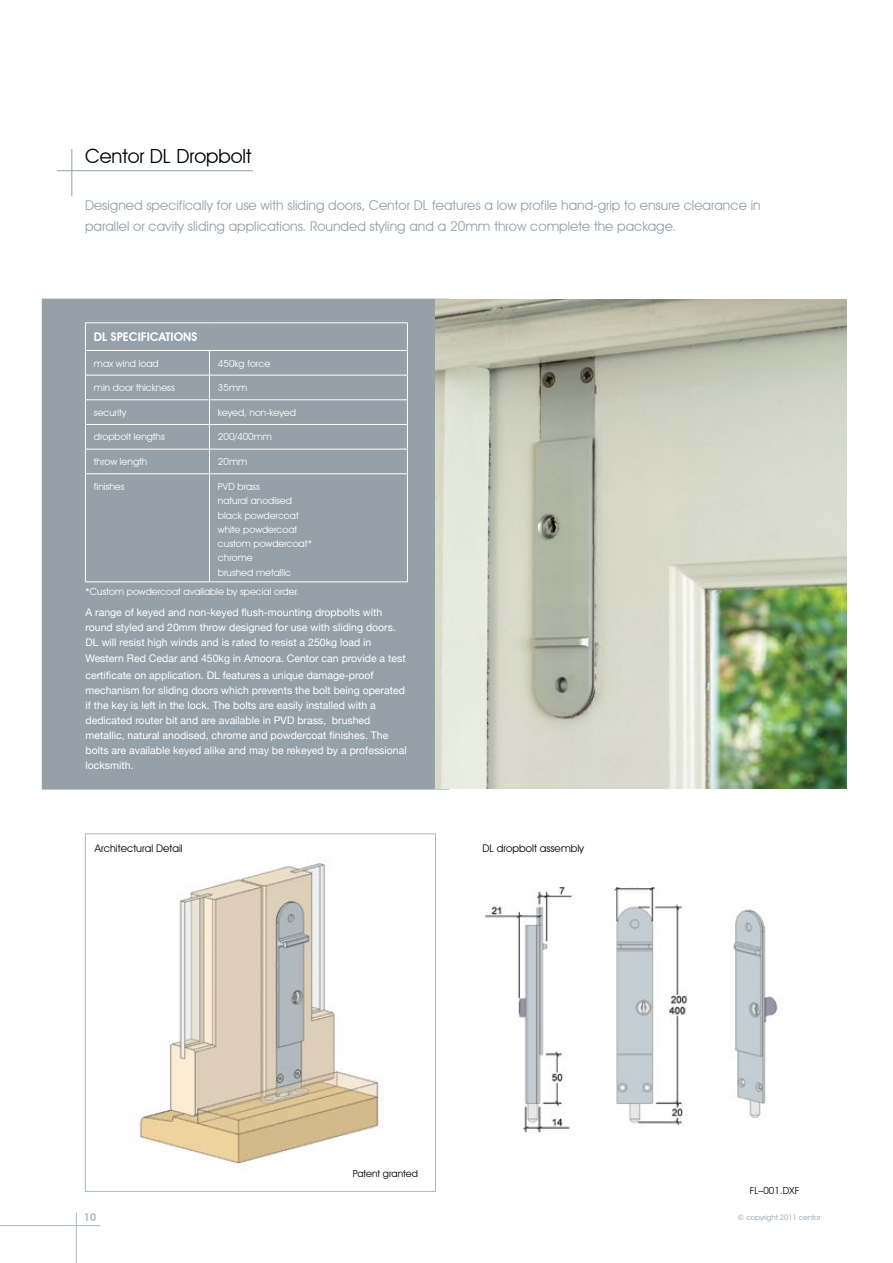
<style>
.page{position:relative;width:893px;height:1263px;background:#fff}
.page>*{position:absolute;margin:0;border:0;box-sizing:border-box;transform-origin:0 0}
.t1{font:19.5px "Avant Garde IT Cby BT";color:#000}
.t2{font:13.5px/21px "Avant Garde IT Cby BT";color:#95a0a9}
.t3{font:600 12px "Avant Garde IT Cby BT";color:#fff}
.t4{font:10.5px/15px "Helvetica Neue";color:#fff}
.t5{font:10.5px "Avant Garde IT Cby BT";color:#000}
.t6{font:600 10.5px "Avant Garde IT Cby BT";color:#adb8bf}
.t7{font:9.75px/14.2px "Avant Garde IT Cby BT";color:#fff}
.t8{font:9.75px "Avant Garde IT Cby BT";color:#000}
.t9{font:7.5px "Avant Garde IT Cby BT";color:#95a0a9}
</style>
<div class="page">
<hr style="left:71px;top:149px;width:1px;height:47px;background:#95a0a9">
<img style="left:139px;top:863px;width:240px;height:301px">
<div style="left:85px;top:833px;width:351px;height:359px;border:1px solid #adb8bf"></div>
<div style="left:42px;top:299px;width:407px;height:490px;background:#95a0a9"></div>
<img style="left:436px;top:299px;width:410px;height:490px">
<hr style="left:85px;top:322px;width:124px;height:1px;background:#fff">
<hr style="left:209px;top:322px;width:199px;height:1px;background:#fff">
<hr style="left:85px;top:350px;width:124px;height:1px;background:#fff">
<hr style="left:209px;top:350px;width:199px;height:1px;background:#fff">
<hr style="left:85px;top:375px;width:124px;height:1px;background:#fff">
<hr style="left:209px;top:375px;width:199px;height:1px;background:#fff">
<hr style="left:85px;top:399px;width:124px;height:1px;background:#fff">
<hr style="left:209px;top:399px;width:199px;height:1px;background:#fff">
<hr style="left:85px;top:424px;width:124px;height:1px;background:#fff">
<hr style="left:209px;top:424px;width:199px;height:1px;background:#fff">
<hr style="left:85px;top:449px;width:124px;height:1px;background:#fff">
<svg style="left:85px;top:323px;width:1px;height:150px"></svg>
<hr style="left:209px;top:449px;width:199px;height:1px;background:#fff">
<svg style="left:209px;top:351px;width:1px;height:122px"></svg>
<svg style="left:407px;top:323px;width:1px;height:150px"></svg>
<hr style="left:85px;top:473px;width:124px;height:1px;background:#fff">
<hr style="left:85px;top:474px;width:1px;height:107px;background:#fff">
<hr style="left:209px;top:473px;width:199px;height:1px;background:#fff">
<hr style="left:209px;top:474px;width:1px;height:107px;background:#fff">
<hr style="left:407px;top:474px;width:1px;height:107px;background:#fff">
<hr style="left:85px;top:581px;width:124px;height:1px;background:#fff">
<hr style="left:209px;top:581px;width:199px;height:1px;background:#fff">
<hr style="left:57px;top:170px;width:196px;height:1px;background:#95a0a9">
<hr style="left:76px;top:1213px;width:1px;height:50px;background:#adb8bf">
<hr style="left:0;top:1225px;width:101px;height:1px;background:#adb8bf">
<img style="left:485px;top:888px;width:293px;height:245px">
<h1 class="t1" style="left:85px;top:144px;width:168px">Centor DL Dropbolt</h1>
<p class="t2" style="left:85px;top:195px;width:677px">Designed specifically for use with sliding doors, Centor DL features a low profile hand-grip to ensure clearance in parallel or cavity sliding applications. Rounded styling and a 20mm throw complete the package.</p>
<p class="t3" style="left:94px;top:330px;width:105px">DL SPECIFICATIONS</p>
<p class="t7" style="left:94px;top:356px;width:66px">max wind load</p>
<p class="t7" style="left:218px;top:356px;width:54px">450kg force</p>
<p class="t7" style="left:94px;top:380px;width:82px">min door thickness</p>
<p class="t7" style="left:218px;top:380px;width:31px">35mm</p>
<p class="t7" style="left:94px;top:405px;width:34px">security</p>
<p class="t7" style="left:218px;top:405px;width:79px">keyed, non-keyed</p>
<p class="t7" style="left:94px;top:430px;width:72px">dropbolt lengths</p>
<p class="t7" style="left:218px;top:430px;width:55px">200/400mm</p>
<p class="t7" style="left:94px;top:454px;width:55px">throw length</p>
<p class="t7" style="left:218px;top:454px;width:31px">20mm</p>
<p class="t7" style="left:94px;top:479px;width:32px">finishes</p>
<p class="t7" style="left:218px;top:479px;width:96px">PVD brass<br>natural anodised black powdercoat white powdercoat custom powdercoat* chrome<br>brushed metallic</p>
<p class="t4" style="left:86px;top:604px;width:312px">A range of keyed and non-keyed flush-mounting dropbolts with round styled and 20mm throw designed for use with sliding doors.<br>DL will resist high winds and is rated to resist a 250kg load in</p>
<p class="t4" style="left:86px;top:649px;width:322px;line-height:16.5px">Western Red Cedar and 450kg in Amoora. Centor can provide a test certificate on application. DL features a unique damage-proof</p>
<p class="t4" style="left:86px;top:682px;width:323px">mechanism for sliding doors which prevents the bolt being operated if the key is left in the lock. The bolts are easily installed with a dedicated router bit and are available in PVD brass, brushed metallic, natural anodised, chrome and powdercoat finishes. The bolts are available keyed alike and may be rekeyed by a professional locksmith.</p>
<p class="t7" style="left:85px;top:585px;width:216px">*Custom powdercoat available by special order.</p>
<p class="t5" style="left:95px;top:841px;width:90px">Architectural Detail</p>
<p class="t5" style="left:483px;top:842px;width:103px">DL dropbolt assembly</p>
<p class="t6" style="left:84px;top:1210px;width:14px">10</p>
<p class="t8" style="left:353px;top:1167px;width:66px">Patent granted</p>
<p class="t8" style="left:750px;top:1185px;width:51px">FL–001.DXF</p>
<p class="t9" style="left:738px;top:1213px;width:84px">© copyright 2011 centor</p>
</div>
